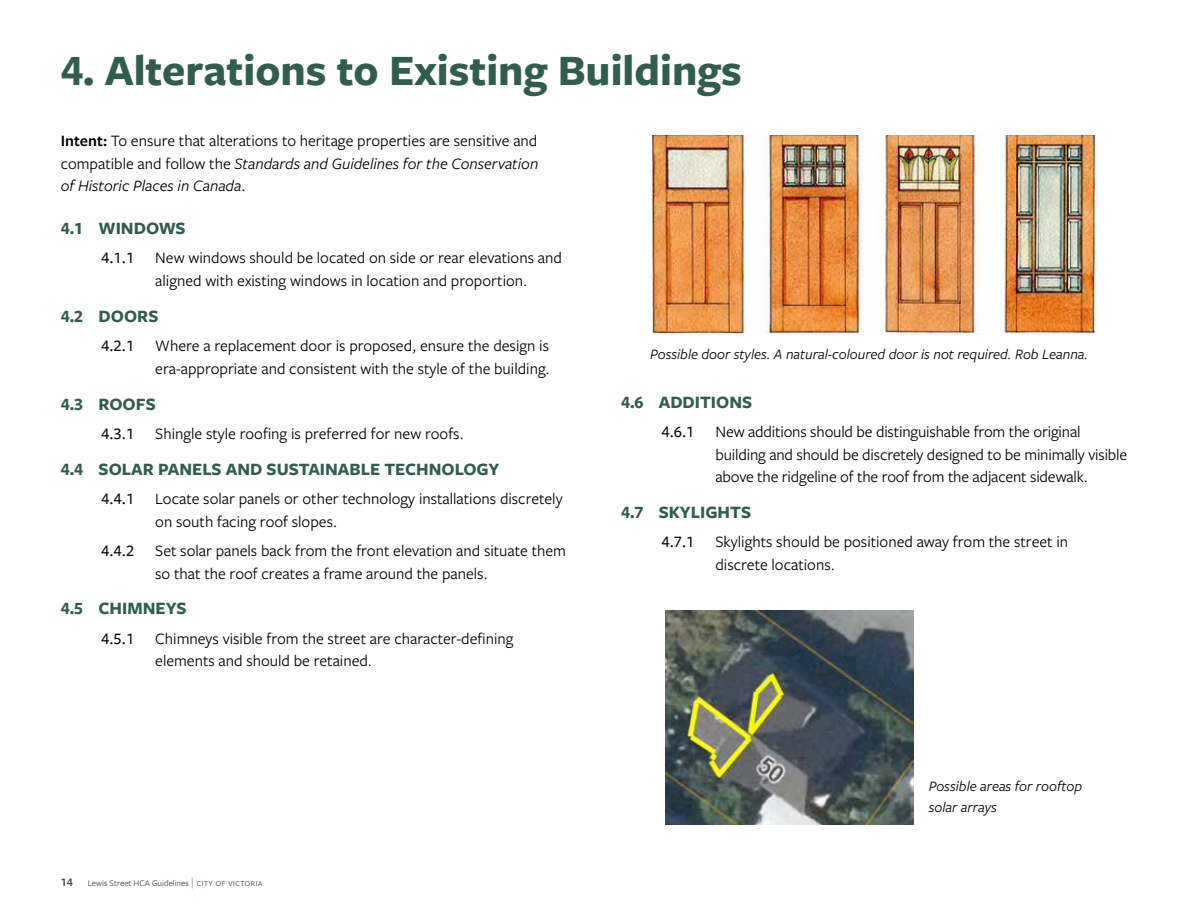
<style>
.page{position:relative;width:1188px;height:918px;background:#fff}
.page>*{position:absolute;margin:0;border:0;box-sizing:border-box;transform-origin:0 0}
.t1{font:700 45px "Freight Sans Pro";color:#315d4c}
.t2{font:700 18px "Freight Sans Pro";color:#315d4c}
.t3{font:16.5px/22.5px "Freight Sans Pro";color:#000}
.t4{font:500 16.5px "Freight Sans Pro";color:#000}
.t5{font:italic 15px/21px "Freight Sans Pro";color:#000}
.t6{font:600 12px "Freight Sans Pro";color:#414042}
.t7{font:9px "Freight Sans Pro";color:#414042}
.s1{font-weight:600}
.s2{font-style:italic}
.s3{font-weight:300;font-size:12px;color:#52837c}
.s4{font-size:10.5px;color:#58595b}
</style>
<div class="page">
<img style="left:650px;top:135px;width:445px;height:199px">
<img style="left:665px;top:610px;width:249px;height:215px">
<h1 class="t1" style="left:61px;top:39px;width:683px">4. Alterations to Existing Buildings</h1>
<p class="t3" style="left:61px;top:129px;width:479px;text-align:justify"><span class="s1">Intent:</span> To ensure that alterations to heritage properties are sensitive and compatible and follow the <span class="s2">Standards and Guidelines for the Conservation of Historic Places in Canada</span>.</p>
<p class="t2" style="left:61px;top:216px;width:126px">4.1 WINDOWS</p>
<p class="t4" style="left:101px;top:247px;width:34px">4.1.1</p>
<p class="t3" style="left:155px;top:246px;width:408px">New windows should be located on side or rear elevations and aligned with existing windows in location and proportion.</p>
<p class="t2" style="left:61px;top:304px;width:99px">4.2 DOORS</p>
<p class="t4" style="left:101px;top:335px;width:34px">4.2.1</p>
<p class="t3" style="left:155px;top:334px;width:396px">Where a replacement door is proposed, ensure the design is era-appropriate and consistent with the style of the building.</p>
<p class="t2" style="left:61px;top:391px;width:97px">4.3 ROOFS</p>
<p class="t4" style="left:101px;top:423px;width:34px">4.3.1</p>
<p class="t3" style="left:155px;top:422px;width:310px">Shingle style roofing is preferred for new roofs.</p>
<p class="t2" style="left:61px;top:457px;width:440px">4.4 SOLAR PANELS AND SUSTAINABLE TECHNOLOGY</p>
<p class="t4" style="left:101px;top:488px;width:34px">4.4.1</p>
<p class="t3" style="left:155px;top:487px;width:409px">Locate solar panels or other technology installations discretely on south facing roof slopes.</p>
<p class="t4" style="left:101px;top:540px;width:34px">4.4.2</p>
<p class="t3" style="left:155px;top:539px;width:412px">Set solar panels back from the front elevation and situate them so that the roof creates a frame around the panels.</p>
<p class="t2" style="left:61px;top:596px;width:127px">4.5 CHIMNEYS</p>
<p class="t4" style="left:101px;top:627px;width:34px">4.5.1</p>
<p class="t3" style="left:155px;top:626px;width:360px">Chimneys visible from the street are character-defining elements and should be retained.</p>
<p class="t5" style="left:650px;top:343px;width:440px">Possible door styles. A natural-coloured door is not required. Rob Leanna.</p>
<p class="t2" style="left:621px;top:390px;width:133px">4.6 ADDITIONS</p>
<p class="t4" style="left:662px;top:421px;width:34px">4.6.1</p>
<p class="t3" style="left:716px;top:420px;width:413px">New additions should be distinguishable from the original building and should be discretely designed to be minimally visible above the ridgeline of the roof from the adjacent sidewalk.</p>
<p class="t2" style="left:621px;top:500px;width:132px">4.7 SKYLIGHTS</p>
<p class="t4" style="left:662px;top:531px;width:34px">4.7.1</p>
<p class="t3" style="left:716px;top:530px;width:354px">Skylights should be positioned away from the street in discrete locations.</p>
<p class="t6" style="left:61px;top:874px;width:13px">14</p>
<p class="t7" style="left:88px;top:877px;width:176px">Lewis Street HCA Guidelines <span class="s3">|</span> <span class="s4">city of victoria</span></p>
<p class="t5" style="left:929px;top:775px;width:155px">Possible areas for rooftop solar arrays</p>
</div>
